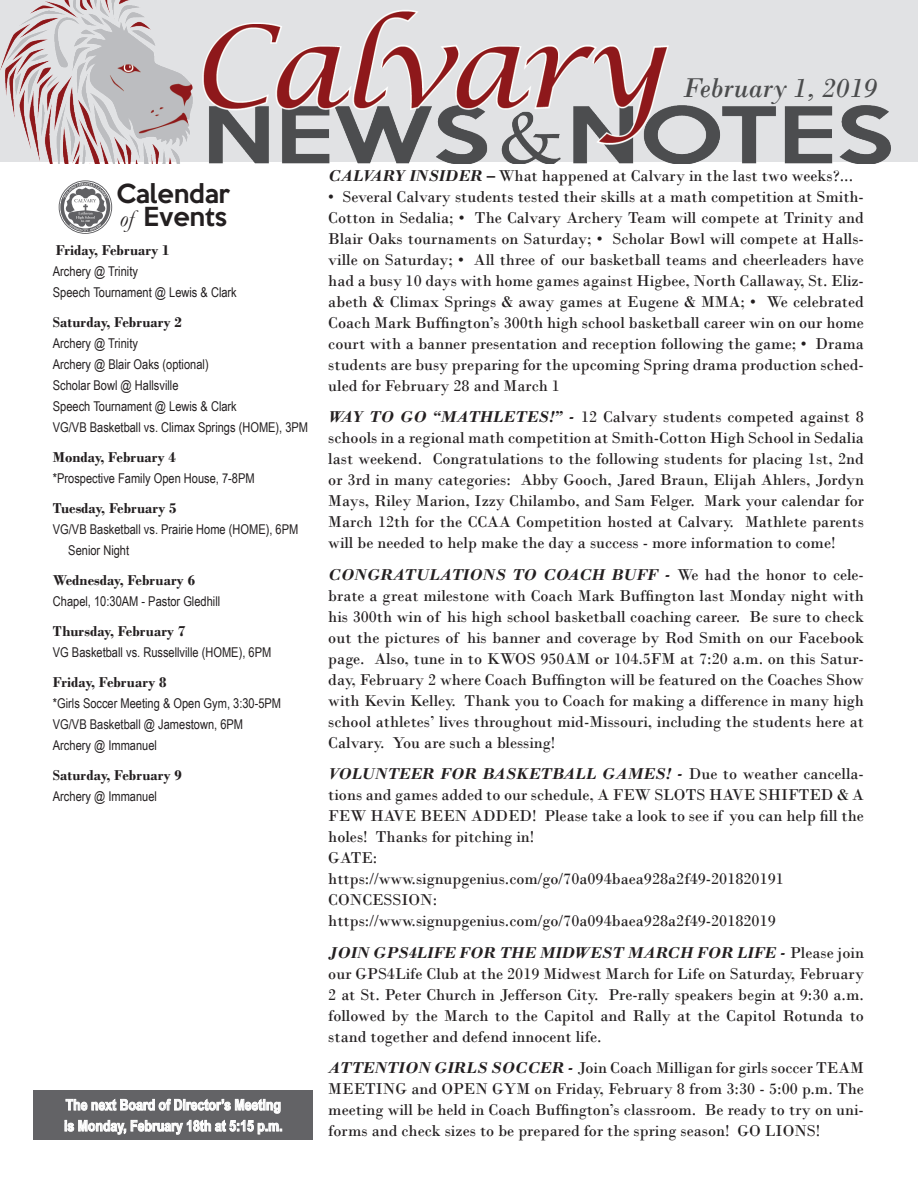
<style>
.page{position:relative;width:918px;height:1188px;background:#fff}
.page>*{position:absolute;margin:0;border:0;box-sizing:border-box;transform-origin:0 0}
.Article_Title{font:italic 28.5px "Bodoni";color:#4b4c4d}
.Article_Title-2{font:500 24px "Keep Calm";color:#231f20}
.t1{font:16.5px/21px "Bodoni";color:#231f20;text-align:justify}
.t2{font:700 15px "Bodoni";color:#231f20}
.Article_Title-3{font:700 15px "Arial Narrow";color:#fff}
.t3{font:13.5px "Arial Narrow";color:#231f20}
.s1{font-family:"Garamond";font-weight:400;font-style:italic}
.s2{font-weight:700;font-style:italic}
</style>
<div class="page">
<div style="left:0;top:0;width:918px;height:162px;background:#e1e2e4"></div>
<svg style="left:59px;top:180px;width:53px;height:54px"></svg>
<div style="left:33px;top:1090px;width:280px;height:50px;background:#636366"></div>
<svg style="left:65px;top:1098px;width:217px;height:37px"></svg>
<img style="left:0;top:0;width:891px;height:164px">
<p class="Article_Title" style="left:683px;top:71px;width:196px">February 1, 2019</p>
<p class="Article_Title-2" style="left:117px;top:173px;width:115px">Calendar</p>
<p class="Article_Title-2" style="left:120px;top:196px;width:109px"><span class="s1">of</span> Events</p>
<p class="t2" style="left:56px;top:241px;width:115px">Friday, February 1</p>
<p class="t3" style="left:53px;top:261px;width:87px">Archery @ Trinity</p>
<p class="t3" style="left:53px;top:282px;width:185px">Speech Tournament @ Lewis &amp; Clark</p>
<p class="t2" style="left:53px;top:313px;width:130px">Saturday, February 2</p>
<p class="t3" style="left:53px;top:333px;width:87px">Archery @ Trinity</p>
<p class="t3" style="left:53px;top:354px;width:157px">Archery @ Blair Oaks (optional)</p>
<p class="t3" style="left:53px;top:375px;width:127px">Scholar Bowl @ Hallsville</p>
<p class="t3" style="left:53px;top:396px;width:185px">Speech Tournament @ Lewis &amp; Clark</p>
<p class="t3" style="left:53px;top:417px;width:257px">VG/VB Basketball vs. Climax Springs (HOME), 3PM</p>
<p class="t2" style="left:53px;top:448px;width:125px">Monday, February 4</p>
<p class="t3" style="left:53px;top:468px;width:203px">*Prospective Family Open House, 7-8PM</p>
<p class="t2" style="left:53px;top:499px;width:125px">Tuesday, February 5</p>
<p class="t3" style="left:53px;top:519px;width:247px">VG/VB Basketball vs. Prairie Home (HOME), 6PM</p>
<p class="t3" style="left:68px;top:540px;width:62px">Senior Night</p>
<p class="t2" style="left:53px;top:571px;width:144px">Wednesday, February 6</p>
<p class="t3" style="left:53px;top:591px;width:169px">Chapel, 10:30AM - Pastor Gledhill</p>
<p class="t2" style="left:53px;top:622px;width:134px">Thursday, February 7</p>
<p class="t3" style="left:53px;top:642px;width:220px">VG Basketball vs. Russellville (HOME), 6PM</p>
<p class="t2" style="left:53px;top:673px;width:115px">Friday, February 8</p>
<p class="t3" style="left:53px;top:693px;width:230px">*Girls Soccer Meeting &amp; Open Gym, 3:30-5PM</p>
<p class="t3" style="left:53px;top:714px;width:192px">VG/VB Basketball @ Jamestown, 6PM</p>
<p class="t3" style="left:53px;top:735px;width:106px">Archery @ Immanuel</p>
<p class="t2" style="left:53px;top:766px;width:130px">Saturday, February 9</p>
<p class="t3" style="left:53px;top:786px;width:106px">Archery @ Immanuel</p>
<p class="Article_Title-3" style="left:66px;top:1093px;width:217px">The next Board of Director’s Meeting</p>
<p class="Article_Title-3" style="left:64px;top:1114px;width:220px">is Monday, February 18th at 5:15 p.m.</p>
<p class="t1" style="left:328px;top:165px;width:526px"><span class="s2">CALVARY INSIDER –</span> What happened at Calvary in the last two weeks?...</p>
<p class="t1" style="left:328px;top:186px;width:537px">• Several Calvary students tested their skills at a math competition at Smith-Cotton in Sedalia; • The Calvary Archery Team will compete at Trinity and Blair Oaks tournaments on Saturday; • Scholar Bowl will compete at Halls&shy;ville on Saturday; • All three of our basketball teams and cheerleaders have had a busy 10 days with home games against Higbee, North Callaway, St. Eliz&shy;abeth &amp; Climax Springs &amp; away games at Eugene &amp; MMA; • We celebrated Coach Mark Buffington’s 300th high school basketball career win on our home court with a banner presentation and reception following the game; • Drama students are busy preparing for the upcoming Spring drama production sched&shy;uled for February 28 and March 1</p>
<p class="t1" style="left:328px;top:406px;width:537px"><span class="s2">WAY TO GO “MATHLETES!” -</span> 12 Calvary students competed against 8 schools in a regional math competition at Smith-Cotton High School in Sedalia last weekend. Congratulations to the following students for placing 1st, 2nd or 3rd in many categories: Abby Gooch, Jared Braun, Elijah Ahlers, Jordyn Mays, Riley Marion, Izzy Chilambo, and Sam Felger. Mark your calendar for March 12th for the CCAA Competition hosted at Calvary. Mathlete parents will be needed to help make the day a success - more information to come!</p>
<p class="t1" style="left:328px;top:564px;width:537px"><span class="s2">CONGRATULATIONS TO COACH BUFF -</span> We had the honor to cele&shy;brate a great milestone with Coach Mark Buffington last Monday night with his 300th win of his high school basketball coaching career. Be sure to check out the pictures of his banner and coverage by Rod Smith on our Facebook page. Also, tune in to KWOS 950AM or 104.5FM at 7:20 a.m. on this Satur&shy;day, February 2 where Coach Buffington will be featured on the Coaches Show with Kevin Kelley. Thank you to Coach for making a difference in many high school athletes’ lives throughout mid-Missouri, including the students here at Calvary. You are such a blessing!</p>
<p class="t1" style="left:328px;top:763px;width:537px"><span class="s2">VOLUNTEER FOR BASKETBALL GAMES! -</span> Due to weather cancella&shy;tions and games added to our schedule, A FEW SLOTS HAVE SHIFTED &amp; A FEW HAVE BEEN ADDED! Please take a look to see if you can help fill the holes! Thanks for pitching in!</p>
<p class="t1" style="left:328px;top:847px;width:51px">GATE:</p>
<p class="t1" style="left:328px;top:868px;width:457px">https://www.signupgenius.com/go/70a094baea928a2f49-201820191</p>
<p class="t1" style="left:328px;top:889px;width:110px">CONCESSION:</p>
<p class="t1" style="left:328px;top:910px;width:449px">https://www.signupgenius.com/go/70a094baea928a2f49-20182019</p>
<p class="t1" style="left:328px;top:942px;width:537px"><span class="s2">JOIN GPS4LIFE FOR THE MIDWEST MARCH FOR LIFE -</span> Please join our GPS4Life Club at the 2019 Midwest March for Life on Saturday, February 2 at St. Peter Church in Jefferson City. Pre-rally speakers begin at 9:30 a.m. followed by the March to the Capitol and Rally at the Capitol Rotunda to stand together and defend innocent life.</p>
<p class="t1" style="left:328px;top:1057px;width:537px"><span class="s2">ATTENTION GIRLS SOCCER -</span> Join Coach Milligan for girls soccer TEAM MEETING and OPEN GYM on Friday, February 8 from 3:30 - 5:00 p.m. The meeting will be held in Coach Buffington’s classroom. Be ready to try on uni&shy;forms and check sizes to be prepared for the spring season! GO LIONS!</p>
</div>
